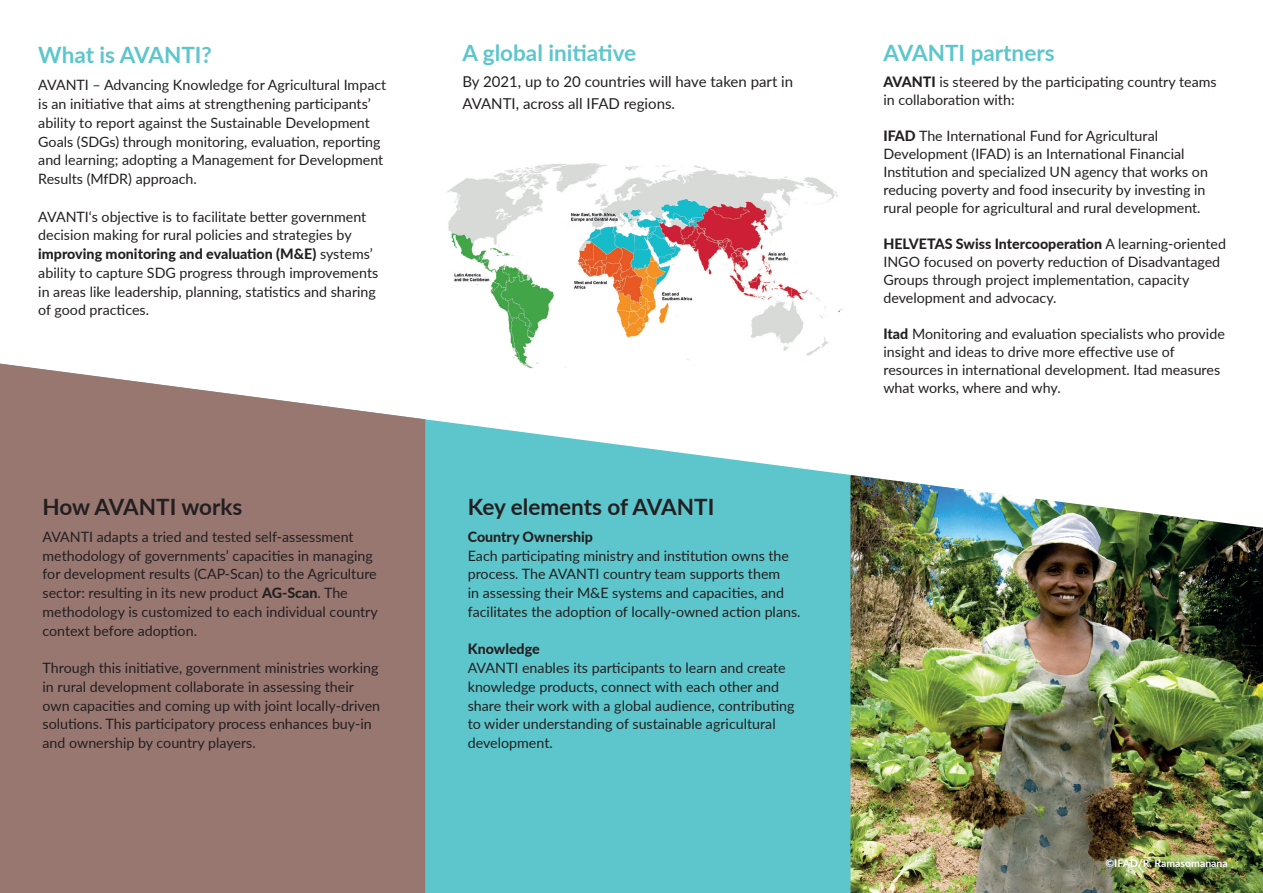
<style>
.page{position:relative;width:1263px;height:893px;background:#fff}
.page>*{position:absolute;margin:0;border:0;box-sizing:border-box;transform-origin:0 0}
.t1{font:700 22.5px "Lato";color:#5dc6cc}
.t2{font:700 22.5px "Lato";color:#231f20}
.t3{font:15px/21.6px "Lato";color:#231f20}
.t4{font:14.25px/18.8px "Lato";color:#231f20}
.t5{font:800 14.25px "Lato";color:#231f20}
.t6{font:700 10.5px "Lato";color:#fff}
.s1{font-weight:800}
</style>
<div class="page">
<div style="left:425px;top:419px;width:426px;height:474px;background:#5dc6cc"></div>
<div style="left:0;top:364px;width:425px;height:529px;background:#987771"></div>
<img style="left:447px;top:163px;width:395px;height:206px">
<img style="left:850px;top:475px;width:413px;height:418px">
<p class="t1" style="left:38px;top:38px;width:175px">What is AVANTI?</p>
<p class="t4" style="left:38px;top:75px;width:350px">AVANTI – Advancing Knowledge for Agricultural Impact is an initiative that aims at strengthening participants’ ability to report against the Sustainable Development Goals (SDGs) through monitoring, evaluation, reporting and learning; adopting a Management for Development Results (MfDR) approach.</p>
<p class="t4" style="left:38px;top:206px;width:341px">AVANTI‘s objective is to facilitate better government decision making for rural policies and strategies by <span class="s1">improving monitoring and evaluation (M&amp;E)</span> systems’ ability to capture SDG progress through improvements in areas like leadership, planning, statistics and sharing of good practices.</p>
<p class="t2" style="left:43px;top:490px;width:201px">How AVANTI works</p>
<p class="t4" style="left:43px;top:527px;width:337px">AVANTI adapts a tried and tested self-assessment methodology of governments’ capacities in managing for development results (CAP-Scan) to the Agriculture sector: resulting in its new product <span class="s1">AG-Scan</span>. The methodology is customized to each individual country context before adoption.</p>
<p class="t4" style="left:43px;top:658px;width:339px">Through this initiative, government ministries working in rural development collaborate in assessing their own capacities and coming up with joint locally-driven solutions. This participatory process enhances buy-in and ownership by country players.</p>
<p class="t1" style="left:462px;top:36px;width:175px">A global initiative</p>
<p class="t3" style="left:462px;top:70px;width:332px">By 2021, up to 20 countries will have taken part in<br>AVANTI, across all IFAD regions.</p>
<p class="t2" style="left:468px;top:490px;width:248px">Key elements of AVANTI</p>
<p class="t5" style="left:468px;top:526px;width:127px">Country Ownership</p>
<p class="t4" style="left:468px;top:545px;width:334px">Each participating ministry and institution owns the process. The AVANTI country team supports them<br>in assessing their M&amp;E systems and capacities, and facilitates the adoption of locally-owned action plans.</p>
<p class="t5" style="left:468px;top:639px;width:74px">Knowledge</p>
<p class="t4" style="left:468px;top:658px;width:328px">AVANTI enables its participants to learn and create knowledge products, connect with each other and share their work with a global audience, contributing to wider understanding of sustainable agricultural development.</p>
<p class="t1" style="left:883px;top:36px;width:173px">AVANTI partners</p>
<p class="t4" style="left:883px;top:72px;width:335px;line-height:18px"><span class="s1">AVANTI</span> is steered by the participating country teams in collaboration with:</p>
<p class="t4" style="left:883px;top:126px;width:326px;line-height:18px"><span class="s1">IFAD</span> The International Fund for Agricultural Development (IFAD) is an International Financial Institution and specialized UN agency that works on reducing poverty and food insecurity by investing in rural people for agricultural and rural development.</p>
<p class="t4" style="left:883px;top:234px;width:344px;line-height:18px"><span class="s1">HELVETAS Swiss Intercooperation</span> A learning-oriented INGO focused on poverty reduction of Disadvantaged Groups through project implementation, capacity development and advocacy.</p>
<p class="t4" style="left:883px;top:324px;width:343px;line-height:18px"><span class="s1">Itad</span> Monitoring and evaluation specialists who provide insight and ideas to drive more effective use of resources in international development. Itad measures what works, where and why.</p>
<p class="t6" style="left:1106px;top:856px;width:124px">©IFAD/R. Ramasomanana</p>
</div>
